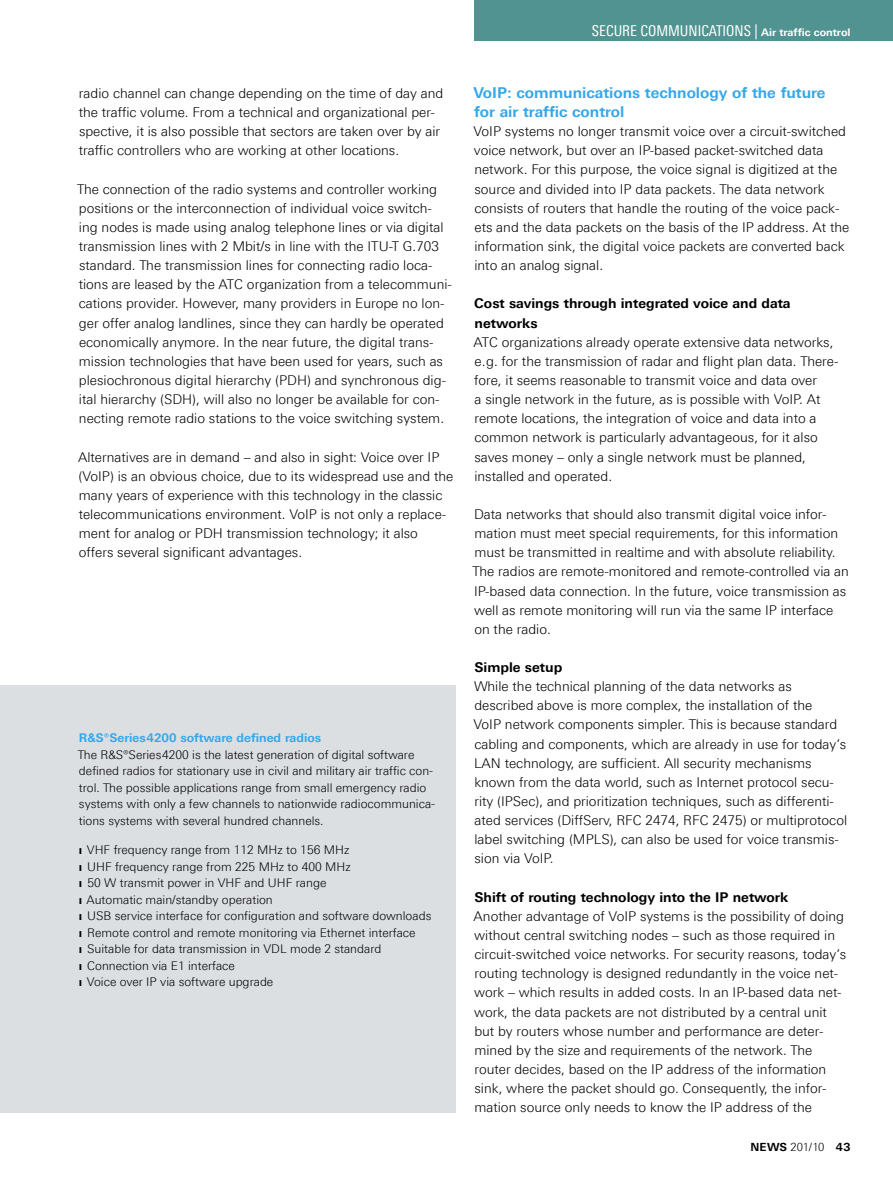
<style>
.page{position:relative;width:893px;height:1191px;background:#fff}
.page>*{position:absolute;margin:0;border:0;box-sizing:border-box;transform-origin:0 0}
._03_Überschrift_1{font:700 15px/19.2px "Linotype Univers 630";color:#36a7e9}
.Rubrik_rebü{font:15px "Linotype Univers 420 Cn";color:#fff}
._04_Fließtext_oAo{font:300 13.5px/19.2px "Linotype Univers 330";color:#000}
._04_Fließtext{font:300 13.5px/19.2px "Linotype Univers 330";color:#000}
._03_Überschrift_2{font:700 13.5px/19.2px "Linotype Univers 630";color:#000}
._8_pt_Aufzählung_1_o{font:300 12px "Linotype Univers 330";color:#000}
._8_pt_oAo{font:300 12px/16.5px "Linotype Univers 330";color:#000}
._8_pt_Aufzählung_1{font:300 12px "Linotype Univers 330";color:#000}
._8_pt_bold_cyan{font:700 12px "Linotype Univers 630";color:#36a7e9}
.t1{font:700 11.25px "Linotype Univers 630";letter-spacing:.025em;color:#000}
.s1{font-family:"Linotype Univers 630";font-weight:700;font-size:10.5px}
.s2{font-family:"Linotype Univers 330";font-weight:300}
</style>
<div class="page">
<div style="left:0;top:685px;width:455px;height:427px;background:#dcdfe2"></div>
<div style="left:474px;top:0;width:419px;height:40px;background:#509390"></div>
<p class="_04_Fließtext" style="left:79px;top:83px;width:366px">radio channel can change depending on the time of day and the traffic volume. From a technical and organizational per&shy;spective, it is also possible that sectors are taken over by air traffic controllers who are working at other locations.</p>
<p class="_04_Fließtext" style="left:77px;top:179px;width:376px">The connection of the radio systems and controller working positions or the interconnection of individual voice switch&shy;ing nodes is made using analog telephone lines or via digital transmission lines with 2 Mbit/s in line with the ITU-T G.703 standard. The transmission lines for connecting radio loca&shy;tions are leased by the ATC organization from a telecommuni&shy;cations provider. However, many providers in Europe no lon&shy;ger offer analog landlines, since they can hardly be operated economically anymore. In the near future, the digital trans&shy;mission technologies that have been used for years, such as plesiochronous digital hierarchy (PDH) and synchronous dig&shy;ital hierarchy (SDH), will also no longer be available for con&shy;necting remote radio stations to the voice switching system.</p>
<p class="_04_Fließtext" style="left:78px;top:447px;width:377px">Alternatives are in demand – and also in sight: Voice over IP (VoIP) is an obvious choice, due to its widespread use and the many years of experience with this technology in the classic telecommunications environment. VoIP is not only a replace&shy;ment for analog or PDH transmission technology; it also offers several significant advantages.</p>
<p class="_8_pt_bold_cyan" style="left:79px;top:731px;width:244px">¸Series4200 software defined radios</p>
<p class="_8_pt_oAo" style="left:78px;top:746px;width:359px">The ¸Series4200 is the latest generation of digital software defined radios for stationary use in civil and military air traffic con&shy;trol. The possible applications range from small emergency radio systems with only a few channels to nationwide radiocommunica&shy;tions systems with several hundred channels.</p>
<p class="_8_pt_Aufzählung_1" style="left:79px;top:843px;width:272px">❙ VHF frequency range from 112 MHz to 156 MHz</p>
<p class="_8_pt_Aufzählung_1_o" style="left:79px;top:859px;width:273px">❙ UHF frequency range from 225 MHz to 400 MHz</p>
<p class="_8_pt_Aufzählung_1_o" style="left:79px;top:876px;width:249px">❙ 50 W transmit power in VHF and UHF range</p>
<p class="_8_pt_Aufzählung_1_o" style="left:79px;top:892px;width:195px">❙ Automatic main/standby operation</p>
<p class="_8_pt_Aufzählung_1_o" style="left:79px;top:909px;width:354px">❙ USB service interface for configuration and software downloads</p>
<p class="_8_pt_Aufzählung_1_o" style="left:79px;top:925px;width:338px">❙ Remote control and remote monitoring via Ethernet interface</p>
<p class="_8_pt_Aufzählung_1_o" style="left:79px;top:942px;width:304px">❙ Suitable for data transmission in VDL mode 2 standard</p>
<p class="_8_pt_Aufzählung_1_o" style="left:79px;top:958px;width:157px">❙ Connection via E1 interface</p>
<p class="_8_pt_Aufzählung_1_o" style="left:79px;top:975px;width:196px">❙ Voice over IP via software upgrade</p>
<p class="Rubrik_rebü" style="left:592px;top:22px;width:260px">SECURE COMMUNICATIONS | <span class="s1">Air traffic control</span></p>
<p class="_03_Überschrift_1" style="left:473px;top:83px;width:354px">VoIP: communications technology of the future for air traffic control</p>
<p class="_04_Fließtext_oAo" style="left:474px;top:122px;width:377px">VoIP systems no longer transmit voice over a circuit-switched voice network, but over an IP-based packet-switched data network. For this purpose, the voice signal is digitized at the source and divided into IP data packets. The data network consists of routers that handle the routing of the voice pack&shy;ets and the data packets on the basis of the IP address. At the information sink, the digital voice packets are converted back into an analog signal.</p>
<p class="_03_Überschrift_2" style="left:474px;top:294px;width:318px">Cost savings through integrated voice and data networks</p>
<p class="_04_Fließtext_oAo" style="left:474px;top:332px;width:366px">ATC organizations already operate extensive data networks, e.g. for the transmission of radar and flight plan data. There&shy;fore, it seems reasonable to transmit voice and data over<br>a single network in the future, as is possible with VoIP. At remote locations, the integration of voice and data into a common network is particularly advantageous, for it also saves money – only a single network must be planned, installed and operated.</p>
<p class="_04_Fließtext" style="left:473px;top:504px;width:378px">Data networks that should also transmit digital voice infor&shy;mation must meet special requirements, for this information must be transmitted in realtime and with absolute reliability.<br>The radios are remote-monitored and remote-controlled via an IP-based data connection. In the future, voice transmission as well as remote monitoring will run via the same IP interface on the radio.</p>
<p class="_03_Überschrift_2" style="left:474px;top:657px;width:89px">Simple setup</p>
<p class="_04_Fließtext_oAo" style="left:474px;top:676px;width:375px">While the technical planning of the data networks as described above is more complex, the installation of the<br>VoIP network components simpler. This is because standard cabling and components, which are already in use for today’s LAN technology, are sufficient. All security mechanisms known from the data world, such as Internet protocol secu&shy;rity (IPSec), and prioritization techniques, such as differenti&shy;ated services (DiffServ, RFC 2474, RFC 2475) or multiprotocol label switching (MPLS), can also be used for voice transmis&shy;sion via VoIP.</p>
<p class="_03_Überschrift_2" style="left:474px;top:887px;width:316px">Shift of routing technology into the IP network</p>
<p class="_04_Fließtext_oAo" style="left:474px;top:906px;width:374px">Another advantage of VoIP systems is the possibility of doing without central switching nodes – such as those required in circuit-switched voice networks. For security reasons, today’s routing technology is designed redundantly in the voice net&shy;work – which results in added costs. In an IP-based data net&shy;work, the data packets are not distributed by a central unit but by routers whose number and performance are deter&shy;mined by the size and requirements of the network. The router decides, based on the IP address of the information sink, where the packet should go. Consequently, the infor&shy;mation source only needs to know the IP address of the</p>
<p class="t1" style="left:750px;top:1139px;width:101px">NEWS <span class="s2">201/10</span> 43</p>
</div>
